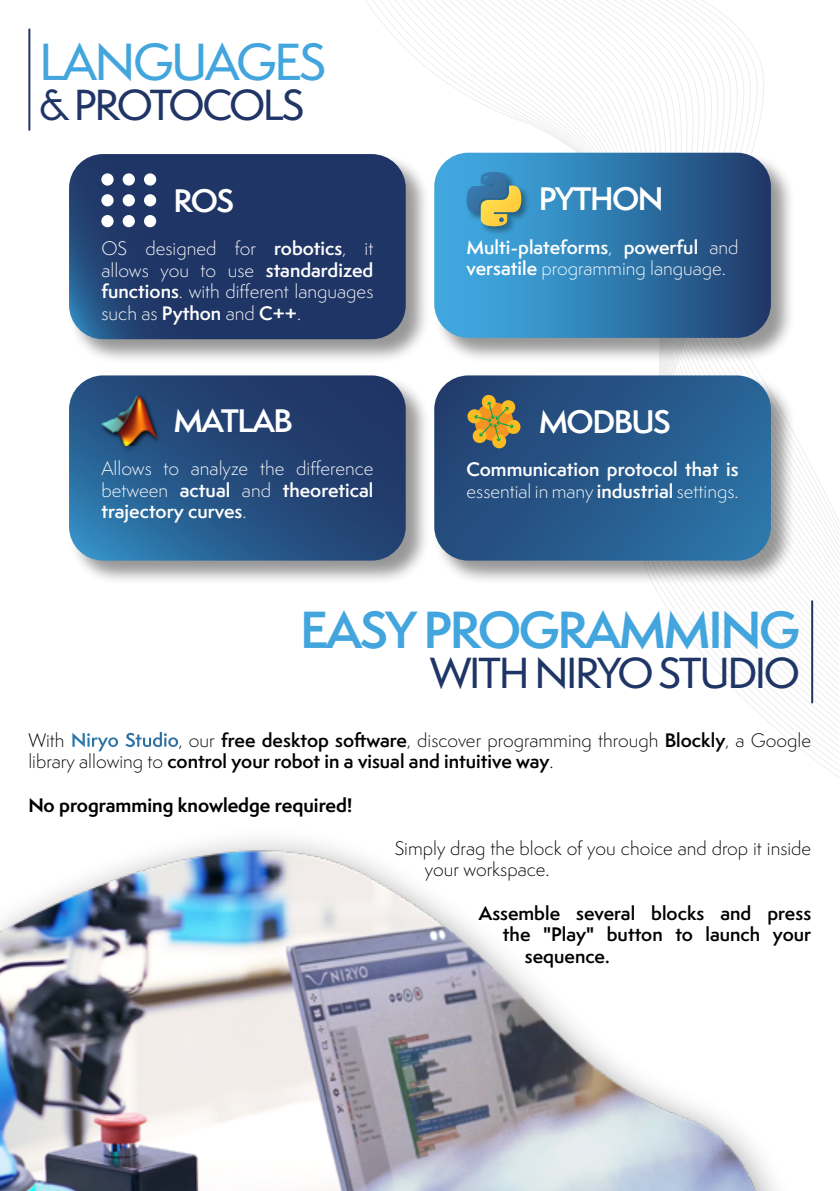
<style>
.page{position:relative;width:840px;height:1191px;background:#fff}
.page>*{position:absolute;margin:0;border:0;box-sizing:border-box;transform-origin:0 0}
.t1{font:600 48px "Semplicita Pro";letter-spacing:-.05em;color:#42a5dd}
.t2{font:500 48px "Semplicita Pro";letter-spacing:-.05em;color:#42a5dd}
.t3{font:500 40px "Semplicita Pro";letter-spacing:-.06em;color:#1f3565}
.t4{font:600 30px "Semplicita Pro";letter-spacing:-.05em;color:#fff}
.t5{font:600 18px/21.6px "Semplicita Pro";color:#000}
.t6{font:300 18px/21.6px "Semplicita Pro";color:#fff;text-align:justify}
.t7{font:600 18px/21.6px "Semplicita Pro";color:#fff}
.t8{font:300 18px/21.6px "Semplicita Pro";color:#000}
.t9{font:700 18px "Semplicita Pro";color:#000}
.s1{font-weight:600}
.s2{font-weight:300}
.s3{color:#fff}
</style>
<div class="page">
<svg style="left:365px;top:0;width:474px;height:778px"></svg>
<hr style="left:28px;top:29px;width:2px;height:101px;background:#1f3565">
<div style="left:433px;top:151px;width:362px;height:212px;background:#000;opacity:.41"></div>
<svg style="left:434px;top:153px;width:336px;height:185px;background:#3278ab"></svg>
<div style="left:464px;top:172px;width:66px;height:64px;background:#000;opacity:.38"></div>
<svg style="left:466px;top:172px;width:55px;height:54px;background:#759b90"></svg>
<div style="left:433px;top:374px;width:362px;height:212px;background:#000;opacity:.41"></div>
<svg style="left:434px;top:375px;width:336px;height:185px;background:#2a5c8c"></svg>
<div style="left:68px;top:153px;width:362px;height:211px;background:#000;opacity:.41"></div>
<svg style="left:69px;top:154px;width:336px;height:185px;background:#233b6a"></svg>
<div style="left:101px;top:173px;width:12px;height:13px;background:#fff;border-radius:50%"></div>
<div style="left:101px;top:194px;width:12px;height:12px;background:#fff;border-radius:50%"></div>
<div style="left:101px;top:215px;width:12px;height:12px;background:#fff;border-radius:50%"></div>
<div style="left:123px;top:194px;width:12px;height:12px;background:#fff;border-radius:50%"></div>
<div style="left:123px;top:173px;width:12px;height:13px;background:#fff;border-radius:50%"></div>
<div style="left:144px;top:194px;width:12px;height:12px;background:#fff;border-radius:50%"></div>
<div style="left:144px;top:173px;width:12px;height:13px;background:#fff;border-radius:50%"></div>
<div style="left:144px;top:215px;width:12px;height:12px;background:#fff;border-radius:50%"></div>
<div style="left:123px;top:215px;width:12px;height:12px;background:#fff;border-radius:50%"></div>
<div style="left:68px;top:374px;width:362px;height:212px;background:#000;opacity:.41"></div>
<svg style="left:69px;top:375px;width:336px;height:185px;background:#285181"></svg>
<div style="left:99px;top:396px;width:65px;height:58px;background:#000;opacity:.38"></div>
<img style="left:101px;top:396px;width:55px;height:49px">
<svg style="left:466px;top:394px;width:55px;height:55px;background:#907f49"></svg>
<hr style="left:810px;top:601px;width:2px;height:101px;background:#1f3565">
<img style="left:0;top:840px;width:776px;height:351px">
<h1 class="t2" style="left:39px;top:28px;width:288px">LANGUAGES</h1>
<h2 class="t3" style="left:39px;top:77px;width:266px">&amp; PROTOCOLS</h2>
<h3 class="t4" style="left:173px;top:178px;width:62px">ROS</h3>
<p class="t6" style="left:101px;top:237px;width:273px">OS designed for <span class="s1">robotics</span>, it allows you to use <span class="s1">standardized functions</span>. with different languages such as <span class="s1">Python</span> and <span class="s1">C++</span>.</p>
<h3 class="t4" style="left:173px;top:398px;width:121px">MATLAB</h3>
<p class="t6" style="left:101px;top:458px;width:273px">Allows to analyze the difference between <span class="s1">actual</span> and <span class="s1">theoretical trajectory curves</span>.</p>
<h3 class="t4" style="left:538px;top:177px;width:126px">PYTHON</h3>
<p class="t7" style="left:466px;top:236px;width:273px">Multi-plateforms<span class="s2">,</span> powerful <span class="s2">and </span>versatile <span class="s2">programming language.</span></p>
<h3 class="t4" style="left:538px;top:400px;width:134px">MODBUS</h3>
<p class="t7" style="left:466px;top:458px;width:273px">Communication protocol that is <span class="s2">essential in many</span> industrial <span class="s2">settings.</span></p>
<h1 class="t1" style="left:300px;top:594px;width:501px">EASY PROGRAMMING</h1>
<h2 class="t3" style="left:430px;top:644px;width:371px">WITH NIRYO STUDIO</h2>
<p class="t5" style="left:28px;top:729px;width:783px"><span class="s2">With</span> <span class="s3">Niryo Studio</span><span class="s2">, our</span> free desktop software<span class="s2">, discover programming through</span> Blockly<span class="s2">, a Google library allowing to</span> control your robot in a visual and intuitive way<span class="s2">.</span></p>
<p class="t9" style="left:28px;top:791px;width:325px">No programming knowledge required!</p>
<p class="t8" style="left:424px;top:837px;width:387px;text-indent:-30px">Simply drag the block of you choice and drop it inside your workspace.</p>
<p class="t5" style="left:478px;top:902px;width:333px">Assemble several blocks and press</p>
<p class="t5" style="left:502px;top:923px;width:309px">the "Play" button to launch your</p>
<p class="t5" style="left:524px;top:945px;width:86px">sequence.</p>
</div>
